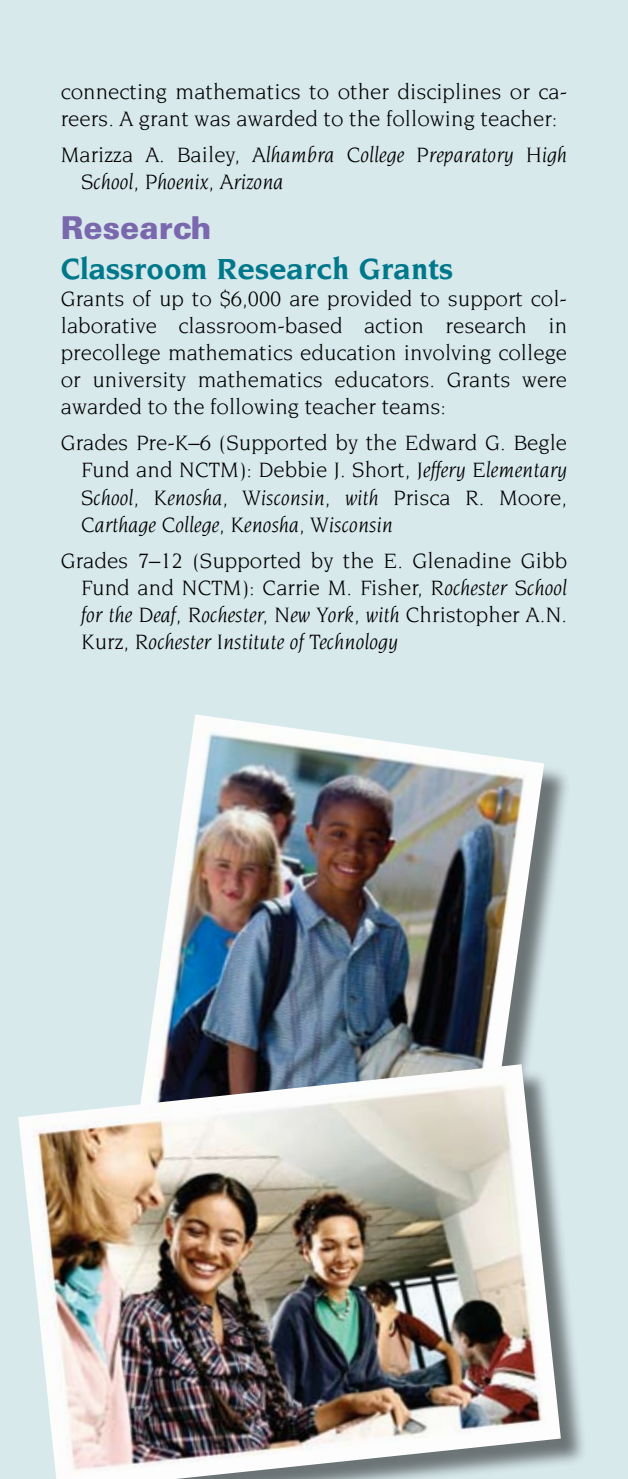
<style>
.page{position:relative;width:628px;height:1479px;background:#fff}
.page>*{position:absolute;margin:0;border:0;box-sizing:border-box;transform-origin:0 0}
.t1{font:700 31.5px "Novarese";color:#00788b}
.t2{font:900 31.5px "Univers";color:#7a68ae}
.t3{font:22.5px/27px "Novarese";color:#000;text-align:justify}
.t4{font:italic 22.5px/27px "Novarese";color:#000}
.s1{font-style:normal}
.s2{font-style:italic}
</style>
<div class="page">
<div style="left:0;top:0;width:628px;height:1478px;background:#d8e9ec"></div>
<div style="left:133px;top:717px;width:437px;height:541px;background:#000;opacity:.5"></div>
<img style="left:133px;top:714px;width:411px;height:350px">
<div style="left:22px;top:1067px;width:565px;height:411px;background:#000;opacity:.5"></div>
<img style="left:18px;top:1064px;width:543px;height:414px">
<p class="t3" style="left:61px;top:78px;width:508px">connecting mathematics to other disciplines or ca&shy;reers. A grant was awarded to the following teacher:</p>
<p class="t4" style="left:81px;top:141px;width:487px;text-indent:-20px"><span class="s1">Marizza A. Bailey,</span> Alhambra College Preparatory High<br>School, Phoenix, Arizona</p>
<h1 class="t2" style="left:61px;top:208px;width:152px">Research</h1>
<h1 class="t1" style="left:61px;top:251px;width:394px">Classroom Research Grants</h1>
<p class="t3" style="left:61px;top:285px;width:508px">Grants of up to $6,000 are provided to support col&shy;laborative classroom-based action research in precollege mathematics education involving college or university mathematics educators. Grants were awarded to the following teacher teams:</p>
<p class="t3" style="left:81px;top:429px;width:488px;text-indent:-20px">Grades Pre-K–6 (Supported by the Edward G. Begle Fund and NCTM): Debbie J. Short, <span class="s2">Jeffery Elementary School, Kenosha, Wisconsin, with</span> Prisca R. Moore, <span class="s2">Carthage College, Kenosha, Wisconsin</span></p>
<p class="t3" style="left:81px;top:546px;width:488px;text-indent:-20px">Grades 7–12 (Supported by the E. Glenadine Gibb Fund and NCTM): Carrie M. Fisher, <span class="s2">Rochester School for the Deaf, Rochester, New York, with</span> Christopher A.N.<br>Kurz, <span class="s2">Rochester Institute of Technology</span></p>
</div>
